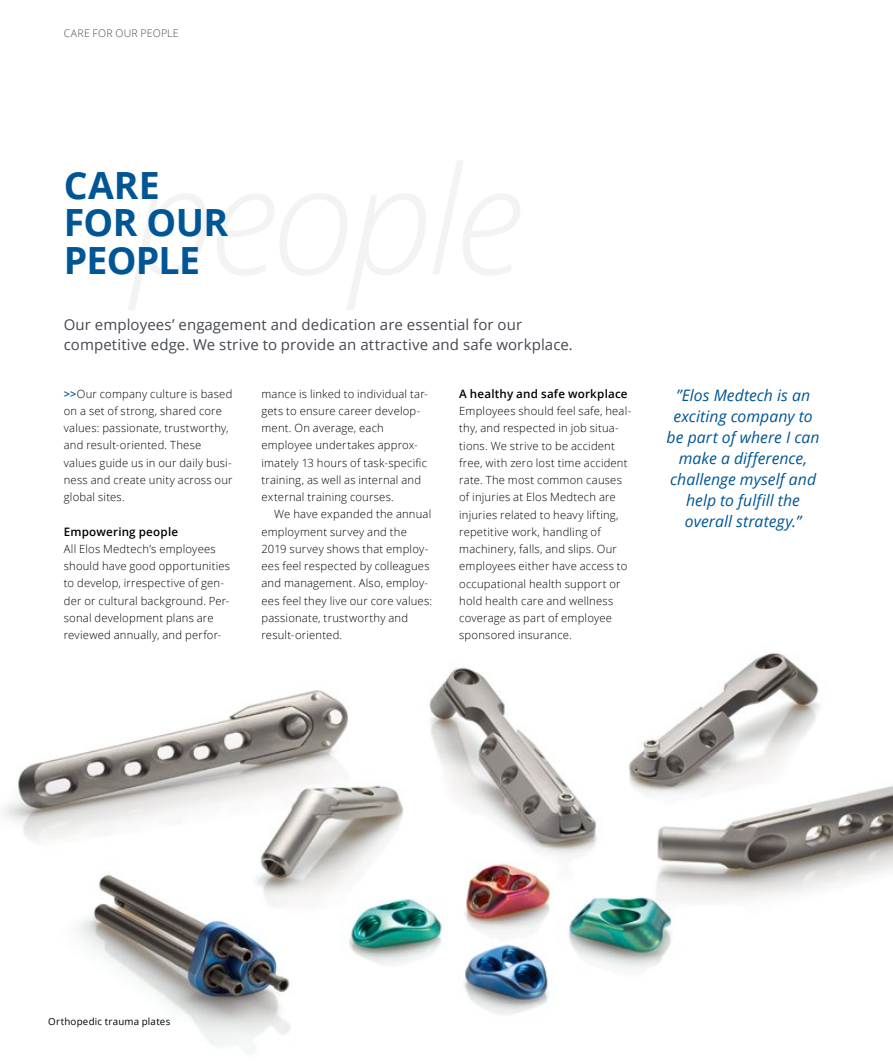
<style>
.page{position:relative;width:893px;height:1063px;background:#fff}
.page>*{position:absolute;margin:0;border:0;box-sizing:border-box;transform-origin:0 0}
.t1{font:700 37.5px/37.5px "Open Sans";letter-spacing:-.015em;color:#005694}
.t2{font:italic 15.75px/21px "Open Sans";color:#005694;text-align:center}
.t3{font:15px/19.5px "Open Sans";letter-spacing:.005em;color:#444850}
.t4{font:600 11.7px "Open Sans";letter-spacing:.015em;color:#000}
.t5{font:300 11.25px/17.2px "Open Sans";letter-spacing:.02em;color:#000}
.t6{font:300 10.5px "Open Sans";letter-spacing:.02em;color:#444850}
.t7{font:9.75px "Open Sans";letter-spacing:.025em;color:#000}
.s1{font-weight:600;color:#005694}
</style>
<div class="page">
<img style="left:2px;top:652px;width:891px;height:394px">
<p class="t6" style="left:64px;top:26px;width:116px">CARE FOR OUR PEOPLE</p>
<h1 class="t1" style="left:64px;top:165px;width:166px">CARE<br>FOR OUR<br>PEOPLE</h1>
<h3 class="t3" style="left:64px;top:315px;width:511px">Our employees’ engagement and dedication are essential for our competitive edge. We strive to provide an attractive and safe workplace.</h3>
<p class="t5" style="left:64px;top:385px;width:170px"><span class="s1">&gt;&gt;</span>Our company culture is based on a set of strong, shared core values: passionate, trustworthy, and result-oriented. These values guide us in our daily busi&shy;ness and create unity across our global sites.</p>
<p class="t4" style="left:64px;top:523px;width:116px">Empowering people</p>
<p class="t5" style="left:64px;top:540px;width:168px">All Elos Medtech’s employees should have good opportunities to develop, irrespective of gen&shy;der or cultural background. Per&shy;sonal development plans are reviewed annually, and perfor-</p>
<p class="t4" style="left:459px;top:386px;width:170px">A healthy and safe workplace</p>
<p class="t5" style="left:459px;top:402px;width:174px">Employees should feel safe, heal&shy;thy, and respected in job situa&shy;tions. We strive to be accident free, with zero lost time accident rate. The most common causes of injuries at Elos Medtech are injuries related to heavy lifting, repetitive work, handling of machinery, falls, and slips. Our employees either have access to occupational health support or hold health care and wellness coverage as part of employee sponsored insurance.</p>
<p class="t5" style="left:261px;top:385px;width:168px">mance is linked to individual tar&shy;gets to ensure career develop&shy;ment. On average, each employee undertakes approx&shy;imately 13 hours of task-specific training, as well as internal and external training courses.</p>
<p class="t5" style="left:261px;top:505px;width:172px;text-indent:13px">We have expanded the annual employment survey and the<br>2019 survey shows that employ&shy;ees feel respected by colleagues and management. Also, employ&shy;ees feel they live our core values: passionate, trustworthy and result-oriented.</p>
<h2 class="t2" style="left:667px;top:384px;width:154px">”Elos Medtech is an exciting company to be part of where I can make a difference, challenge myself and help to fulfill the overall strategy.”</h2>
<p class="t7" style="left:48px;top:1015px;width:124px">Orthopedic trauma plates</p>
</div>
